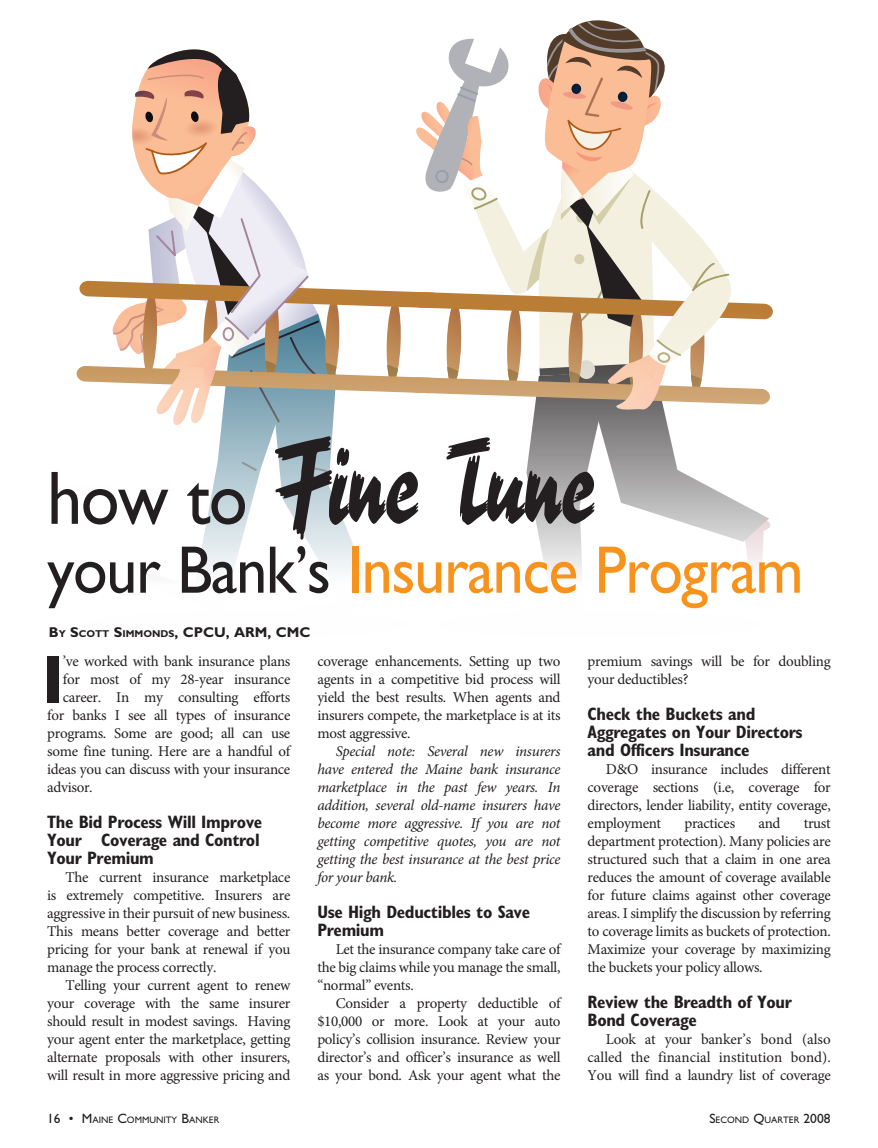
<style>
.page{position:relative;width:878px;height:1148px;background:#fff}
.page>*{position:absolute;margin:0;border:0;box-sizing:border-box;transform-origin:0 0}
.t1{font:110.7px "Reporter LT Std 2";letter-spacing:-.02em;color:#231f20;scale:.92 1}
.t2{font:700 67.8px "Gill Sans Std";color:#231f20}
.t3{font:67.5px "Gill Sans Std";letter-spacing:-.02em;color:#f7931d;scale:.92 1}
.t4{font:700 condensed 18px/18px "Gill Sans Std";letter-spacing:-.02em;color:#231f20}
.t5{font:15px/18px "Minion Pro";letter-spacing:-.02em;color:#231f20;text-align:justify}
.t6{font:italic 15px/18px "Minion Pro";letter-spacing:-.02em;color:#231f20;text-align:justify}
.t7{font:700 14.25px "Gill Sans Std";color:#231f20}
.t8{font:9.45px "Gill Sans Std";color:#231f20}
.s1{font-family:"Gill Sans Std";font-size:76.05px}
.s2{color:#231f20}
.s3{font-size:10.05px}
.s4{font-size:13.5px}
</style>
<div class="page">
<svg style="left:76px;top:20px;width:697px;height:554px"></svg>
<h1 class="t1" style="left:47px;top:413px;width:597px"><span class="s1">how to</span> Fine Tune</h1>
<h3 class="t3" style="left:47px;top:531px;width:823px"><span class="s2">your Bank’s</span> Insurance Program</h3>
<p class="t7" style="left:49px;top:623px;width:198px">B<span class="s3">Y</span> S<span class="s3">COTT</span> S<span class="s3">IMMONDS</span>, CPCU, ARM</p>
<p class="t7" style="left:267px;top:623px;width:44px">, CMC</p>
<h2 class="t2" style="left:42px;top:639px;width:24px">I</h2>
<p class="t5" style="left:63px;top:652px;width:229px">’ve worked with bank insurance plans</p>
<p class="t5" style="left:63px;top:670px;width:229px">for most of my 28-year insurance</p>
<p class="t5" style="left:63px;top:688px;width:229px">career. In my consulting efforts</p>
<p class="t5" style="left:47px;top:706px;width:245px">for banks I see all types of insurance</p>
<p class="t5" style="left:47px;top:724px;width:245px">programs. Some are good; all can use</p>
<p class="t5" style="left:47px;top:742px;width:244px">some fine tuning. Here are a handful of</p>
<p class="t5" style="left:47px;top:760px;width:244px">ideas you can discuss with your insurance</p>
<p class="t5" style="left:47px;top:778px;width:47px">advisor.</p>
<p class="t4" style="left:47px;top:813px;width:217px">The Bid Process Will Improve<br>Your Coverage and Control<br>Your Premium</p>
<p class="t5" style="left:47px;top:868px;width:245px;text-indent:18px">The current insurance marketplace is extremely competitive. Insurers are aggressive in their pursuit of new business.<br>This means better coverage and better pricing for your bank at renewal if you manage the process correctly.</p>
<p class="t5" style="left:47px;top:976px;width:245px;text-indent:18px">Telling your current agent to renew your coverage with the same insurer should result in modest savings. Having your agent enter the marketplace, getting alternate proposals with other insurers, will result in more aggressive pricing and</p>
<p class="t5" style="left:317px;top:652px;width:245px">coverage enhancements. Setting up two agents in a competitive bid process will yield the best results. When agents and insurers compete, the marketplace is at its most aggressive.</p>
<p class="t6" style="left:317px;top:742px;width:245px;text-indent:18px">Special note: Several new insurers have entered the Maine bank insurance marketplace in the past few years. In addition, several old-name insurers have become more aggressive. If you are not getting competitive quotes, you are not getting the best insurance at the best price for your bank.</p>
<p class="t4" style="left:317px;top:903px;width:214px">Use High Deductibles to Save<br>Premium</p>
<p class="t5" style="left:317px;top:940px;width:245px;text-indent:18px">Let the insurance company take care of the big claims while you manage the small, “normal” events.</p>
<p class="t5" style="left:317px;top:994px;width:245px;text-indent:18px">Consider a property deductible of $10,000 or more. Look at your auto policy’s collision insurance. Review your director’s and officer’s insurance as well as your bond. Ask your agent what the</p>
<p class="t5" style="left:587px;top:652px;width:245px">premium savings will be for doubling your deductibles?</p>
<p class="t4" style="left:587px;top:705px;width:216px">Check the Buckets and<br>Aggregates on Your Directors and Officers Insurance</p>
<p class="t5" style="left:587px;top:760px;width:245px;text-indent:18px">D&amp;O insurance includes different coverage sections (i.e, coverage for directors, lender liability, entity coverage, employment</p>
<p class="t5" style="left:684px;top:814px;width:52px">practices</p>
<p class="t5" style="left:758px;top:814px;width:24px">and</p>
<p class="t5" style="left:587px;top:814px;width:245px;text-indent:216px">trust department protection). Many policies are structured such that a claim in one area reduces the amount of coverage available for future claims against other coverage areas. I simplify the discussion by referring to coverage limits as buckets of protection.<br>Maximize your coverage by maximizing the buckets your policy allows.</p>
<p class="t4" style="left:587px;top:993px;width:206px">Review the Breadth of Your<br>Bond Coverage</p>
<p class="t5" style="left:587px;top:1030px;width:245px;text-indent:18px">Look at your banker’s bond (also called the financial institution bond).<br>You will find a laundry list of coverage</p>
<p class="t8" style="left:47px;top:1114px;width:174px"><span class="s4">16 •</span> <span class="s4">M</span>AINE <span class="s4">C</span>OMMUNITY <span class="s4">B</span>ANKER</p>
<p class="t8" style="left:709px;top:1114px;width:123px"><span class="s4">S</span>ECOND <span class="s4">Q</span>UARTER <span class="s4">2008</span></p>
</div>
